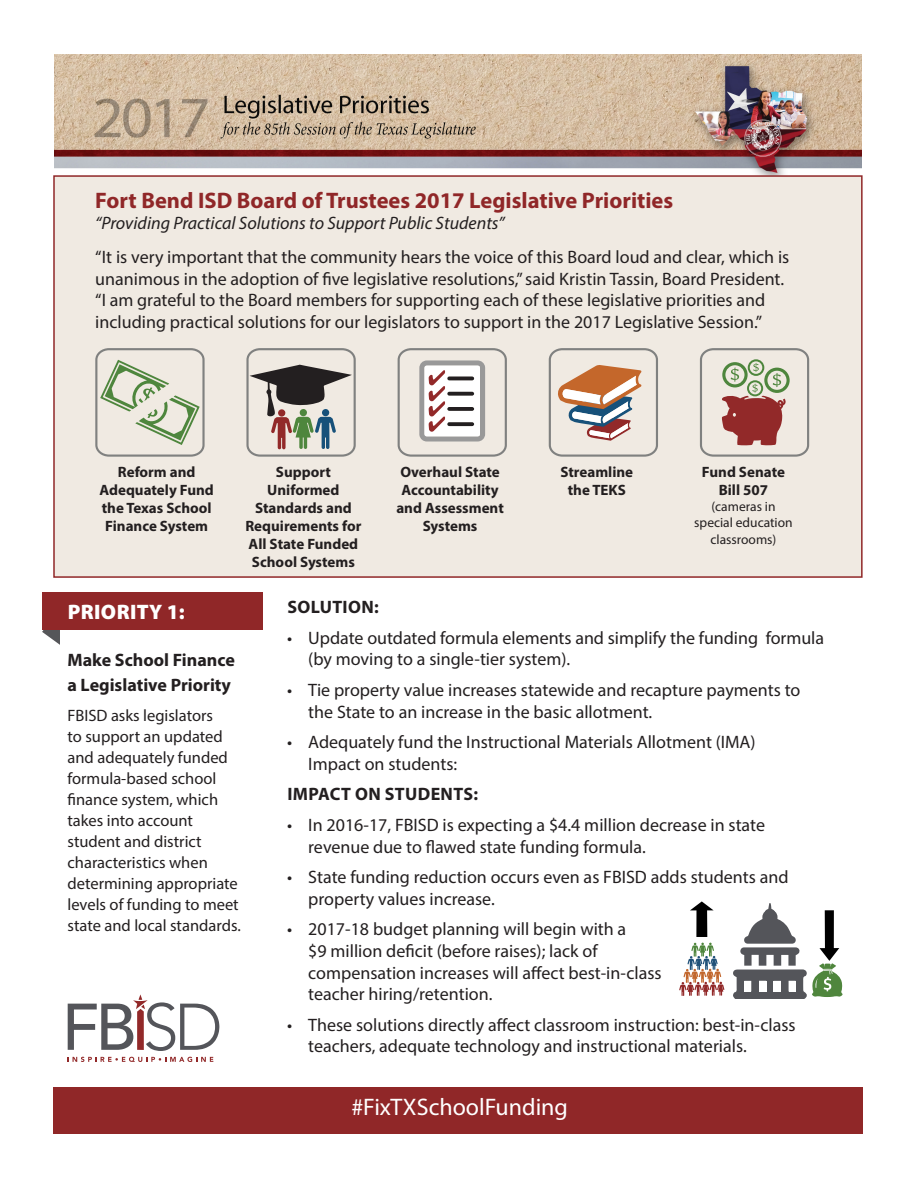
<style>
.page{position:relative;width:918px;height:1188px;background:#fff}
.page>*{position:absolute;margin:0;border:0;box-sizing:border-box;transform-origin:0 0}
.t1{font:24px "Myriad Pro";color:#fff}
.t2{font:700 22.5px "Myriad Pro";color:#902728}
.t3{font:900 21px "Myriad Pro";letter-spacing:.02em;color:#fff}
.t4{font:18px/21.6px "Myriad Pro";color:#231f20}
.t5{font:italic 18px "Myriad Pro";color:#231f20}
.t6{font:700 18px "Myriad Pro";color:#231f20}
.t7{font:700 18px "Myriad Pro";letter-spacing:.02em;color:#231f20}
.t8{font:16.5px/21px "Myriad Pro";color:#231f20}
.t9{font:700 15px/18px "Myriad Pro";color:#231f20}
.t10{font:13.5px/16.2px "Myriad Pro";color:#231f20;text-align:center}
</style>
<div class="page">
<img style="left:54px;top:54px;width:808px;height:121px">
<div style="left:53px;top:175px;width:810px;height:403px;background:#f0eae2;border:2px solid #902728"></div>
<svg style="left:42px;top:630px;width:18px;height:15px"></svg>
<div style="left:42px;top:592px;width:220px;height:38px;background:#902728"></div>
<div style="left:53px;top:1088px;width:810px;height:46px;background:#902728"></div>
<svg style="left:68px;top:1057px;width:145px;height:5px"></svg>
<svg style="left:68px;top:995px;width:151px;height:56px"></svg>
<svg style="left:95px;top:348px;width:110px;height:109px"></svg>
<svg style="left:246px;top:348px;width:563px;height:109px"></svg>
<svg style="left:419px;top:360px;width:66px;height:82px;background:#cec6c6"></svg>
<svg style="left:722px;top:359px;width:68px;height:87px"></svg>
<svg style="left:557px;top:365px;width:85px;height:76px"></svg>
<svg style="left:733px;top:903px;width:110px;height:96px"></svg>
<svg style="left:679px;top:901px;width:45px;height:95px"></svg>
<p class="t2" style="left:95px;top:186px;width:579px">Fort Bend ISD Board of Trustees 2017 Legislative Priorities</p>
<p class="t5" style="left:95px;top:212px;width:411px">“Providing Practical Solutions to Support Public Students”</p>
<p class="t4" style="left:95px;top:246px;width:696px">“It is very important that the community hears the voice of this Board loud and clear, which is unanimous in the adoption of five legislative resolutions,” said Kristin Tassin, Board President. “I am grateful to the Board members for supporting each of these legislative priorities and including practical solutions for our legislators to support in the 2017 Legislative Session.”</p>
<p class="t9" style="left:118px;top:463px;width:79px">Reform and</p>
<p class="t9" style="left:100px;top:481px;width:116px">Adequately Fund the Texas School<br>Finance System</p>
<p class="t9" style="left:276px;top:463px;width:57px">Support</p>
<p class="t9" style="left:267px;top:481px;width:74px">Uniformed</p>
<p class="t9" style="left:255px;top:499px;width:98px">Standards and</p>
<p class="t9" style="left:245px;top:517px;width:117px">Requirements for<br>All State Funded<br>School Systems</p>
<p class="t9" style="left:396px;top:463px;width:109px;text-align:center">Overhaul State<br>Accountability and Assessment<br>Systems</p>
<p class="t9" style="left:560px;top:463px;width:74px">Streamline</p>
<p class="t9" style="left:568px;top:481px;width:60px">the TEKS</p>
<p class="t9" style="left:702px;top:463px;width:85px">Fund Senate</p>
<p class="t9" style="left:719px;top:481px;width:51px">Bill 507</p>
<p class="t10" style="left:711px;top:498px;width:66px">(cameras in</p>
<p class="t10" style="left:694px;top:515px;width:100px">special education classrooms)</p>
<p class="t3" style="left:68px;top:597px;width:119px">PRIORITY 1:</p>
<p class="t6" style="left:68px;top:648px;width:169px">Make School Finance</p>
<p class="t6" style="left:68px;top:673px;width:165px">a Legislative Priority</p>
<p class="t8" style="left:68px;top:705px;width:147px">FBISD asks legislators</p>
<p class="t8" style="left:68px;top:726px;width:157px">to support an updated</p>
<p class="t8" style="left:68px;top:747px;width:162px">and adequately funded</p>
<p class="t8" style="left:68px;top:768px;width:150px">formula-based school</p>
<p class="t8" style="left:68px;top:789px;width:152px">finance system, which</p>
<p class="t8" style="left:68px;top:810px;width:127px">takes into account</p>
<p class="t8" style="left:68px;top:831px;width:136px">student and district</p>
<p class="t8" style="left:68px;top:852px;width:142px">characteristics when</p>
<p class="t8" style="left:68px;top:873px;width:172px">determining appropriate</p>
<p class="t8" style="left:68px;top:894px;width:175px">levels of funding to meet state and local standards.</p>
<p class="t7" style="left:287px;top:595px;width:93px">SOLUTION:</p>
<p class="t4" style="left:308px;top:627px;width:517px;text-indent:-21px">• Update outdated formula elements and simplify the funding formula (by moving to a single-tier system).</p>
<p class="t4" style="left:308px;top:679px;width:494px;text-indent:-21px">• Tie property value increases statewide and recapture payments to the State to an increase in the basic allotment.</p>
<p class="t4" style="left:287px;top:731px;width:470px">• Adequately fund the Instructional Materials Allotment (IMA)</p>
<p class="t4" style="left:308px;top:753px;width:151px">Impact on students:</p>
<p class="t7" style="left:287px;top:783px;width:192px">IMPACT ON STUDENTS:</p>
<p class="t4" style="left:287px;top:814px;width:479px">• In 2016-17, FBISD is expecting a $4.4 million decrease in state</p>
<p class="t4" style="left:308px;top:836px;width:339px">revenue due to flawed state funding formula.</p>
<p class="t4" style="left:308px;top:866px;width:482px;text-indent:-21px">• State funding reduction occurs even as FBISD adds students and property values increase.</p>
<p class="t4" style="left:287px;top:918px;width:341px">• 2017-18 budget planning will begin with a</p>
<p class="t4" style="left:308px;top:940px;width:291px">$9 million deficit (before raises); lack of</p>
<p class="t4" style="left:308px;top:962px;width:355px">compensation increases will affect best-in-class</p>
<p class="t4" style="left:308px;top:983px;width:186px">teacher hiring/retention.</p>
<p class="t4" style="left:308px;top:1014px;width:489px;text-indent:-21px">• These solutions directly affect classroom instruction: best-in-class teachers, adequate technology and instructional materials.</p>
<p class="t1" style="left:351px;top:1092px;width:218px">#FixTXSchoolFunding</p>
</div>
